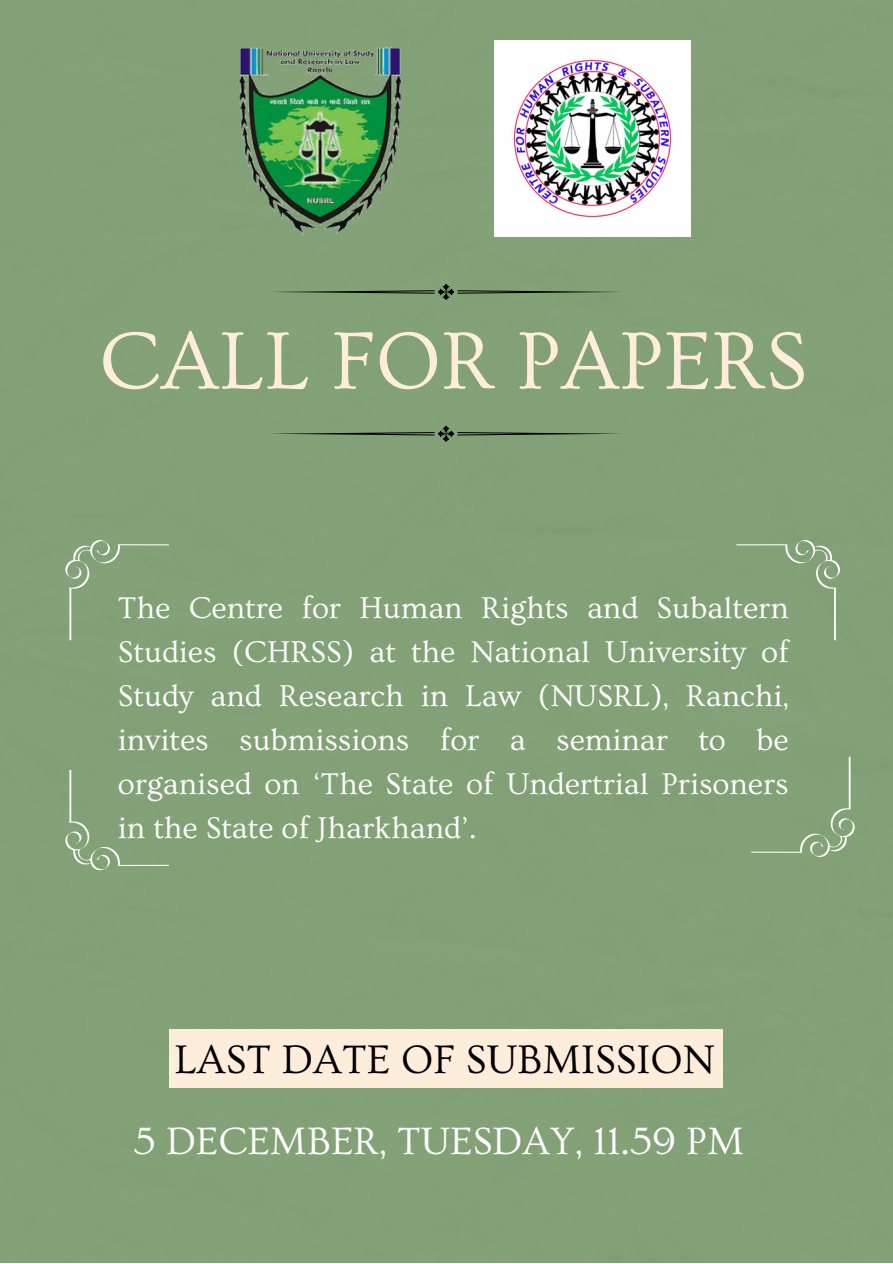
<style>
.page{position:relative;width:893px;height:1264px;background:#fff}
.page>*{position:absolute;margin:0;border:0;box-sizing:border-box;transform-origin:0 0}
.t1{font:84.6px "Ovo";color:#ffeddc}
.t2{font:41.7px "Ovo";color:#000}
.t3{font:39.9px "Ovo";color:#fff}
.t4{font:31.5px/44px "Ovo";color:#fff;text-align:justify}
</style>
<div class="page">
<div style="left:0;top:0;width:892px;height:1262px;background:#83a177"></div>
<svg style="left:64px;top:770px;width:105px;height:101px;background:#88a47d"></svg>
<div style="left:736px;top:539px;width:104px;height:101px;background:#83a177"></div>
<svg style="left:64px;top:539px;width:105px;height:101px;background:#88a47d"></svg>
<div style="left:751px;top:756px;width:104px;height:101px;background:#83a177"></div>
<img style="left:232px;top:41px;width:176px;height:195px">
<svg style="left:269px;top:426px;width:353px;height:15px;background:#748f6a"></svg>
<svg style="left:269px;top:284px;width:353px;height:16px;background:#75906b"></svg>
<img style="left:494px;top:41px;width:196px;height:195px">
<div style="left:170px;top:1028px;width:553px;height:59px;background:#ffeddc"></div>
<p class="t1" style="left:99px;top:315px;width:709px">CALL FOR PAPERS</p>
<p class="t4" style="left:118px;top:586px;width:672px">The Centre for Human Rights and Subaltern Studies (CHRSS) at the National University of Study and Research in Law (NUSRL), Ranchi, invites submissions for a seminar to be organised on ‘The State of Undertrial Prisoners in the State of Jharkhand’.</p>
<p class="t2" style="left:174px;top:1037px;width:541px">LAST DATE OF SUBMISSION</p>
<p class="t3" style="left:133px;top:1119px;width:612px">5 DECEMBER, TUESDAY, 11.59 PM</p>
</div>
